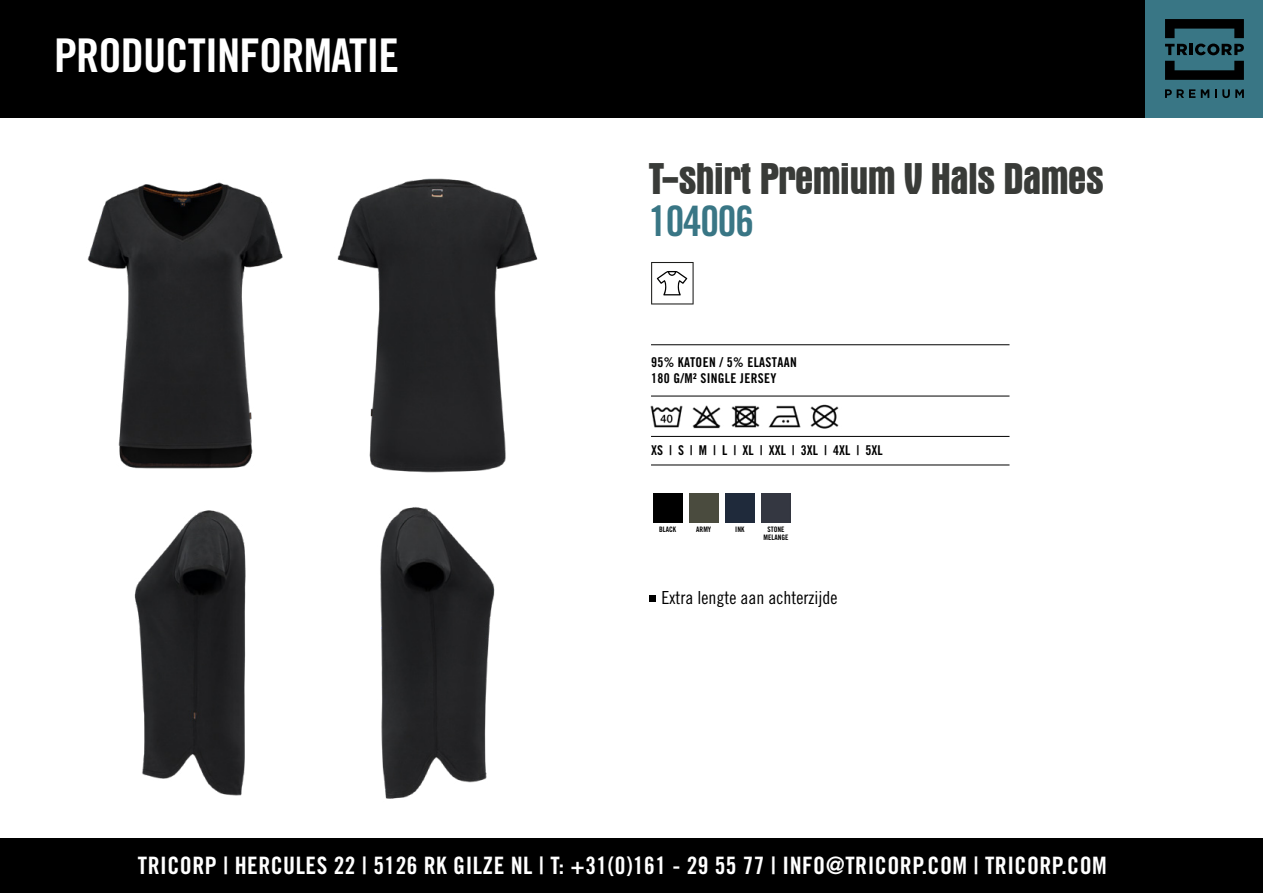
<style>
.page{position:relative;width:1263px;height:893px;background:#fff}
.page>*{position:absolute;margin:0;border:0;box-sizing:border-box;transform-origin:0 0}
.t1{font:46.5px "Trade Gothic LT Std Bd Cn 20";letter-spacing:-.02em;color:#fff}
.t2{font:700 condensed 45px "Aurora BT";letter-spacing:-.025em;color:#393b38}
.t3{font:42px "Trade Gothic LT Std Bd Cn 20";letter-spacing:-.03em;color:#397685}
.t4{font:24px "Trade Gothic LT Std Bd Cn 20";letter-spacing:.02em;color:#fff}
.t5{font:18px "Trade Gothic LT Std Cn 18";color:#000}
.t6{font:13.5px/16.5px "Trade Gothic LT Std Bd Cn 20";letter-spacing:.025em;color:#000}
.t7{font:13.5px "Trade Gothic LT Std Bd Cn 20";color:#000}
.t8{font:7.5px/7.5px "Trade Gothic LT Std Bd Cn 20";color:#000;text-align:center}
</style>
<div class="page">
<div style="left:0;top:0;width:1263px;height:117px;background:#000"></div>
<div style="left:1146px;top:0;width:117px;height:117px;background:#397685"></div>
<svg style="left:1165px;top:44px;width:79px;height:11px"></svg>
<svg style="left:1165px;top:19px;width:79px;height:19px"></svg>
<svg style="left:1165px;top:61px;width:79px;height:19px"></svg>
<svg style="left:1165px;top:89px;width:30px;height:9px"></svg>
<svg style="left:1201px;top:89px;width:8px;height:9px"></svg>
<svg style="left:1215px;top:89px;width:29px;height:9px"></svg>
<div style="left:0;top:839px;width:1263px;height:54px;background:#000"></div>
<img style="left:87px;top:182px;width:196px;height:287px">
<img style="left:337px;top:178px;width:201px;height:295px">
<hr style="left:651px;top:344px;width:358px;height:1px;background:#000">
<hr style="left:651px;top:396px;width:358px;height:1px;background:#000">
<hr style="left:651px;top:436px;width:358px;height:1px;background:#000">
<hr style="left:651px;top:465px;width:358px;height:1px;background:#000">
<img style="left:650px;top:405px;width:33px;height:23px">
<img style="left:692px;top:405px;width:29px;height:24px">
<img style="left:731px;top:405px;width:29px;height:23px">
<img style="left:768px;top:405px;width:33px;height:23px">
<img style="left:810px;top:404px;width:29px;height:25px">
<img style="left:653px;top:493px;width:29px;height:29px">
<img style="left:689px;top:493px;width:29px;height:29px">
<img style="left:725px;top:493px;width:29px;height:29px">
<img style="left:761px;top:493px;width:29px;height:29px">
<svg style="left:651px;top:262px;width:43px;height:42px"></svg>
<img style="left:134px;top:510px;width:112px;height:286px">
<img style="left:380px;top:507px;width:115px;height:292px">
<svg style="left:649px;top:596px;width:6px;height:6px"></svg>
<h1 class="t1" style="left:54px;top:27px;width:347px">PRODUCTINFORMATIE</h1>
<h2 class="t2" style="left:648px;top:153px;width:457px">T-shirt Premium V Hals Dames</h2>
<h3 class="t3" style="left:648px;top:195px;width:107px">104006</h3>
<p class="t6" style="left:651px;top:354px;width:147px">95% KATOEN / 5% ELASTAAN<br>180 G/M² SINGLE JERSEY</p>
<p class="t7" style="left:651px;top:442px;width:233px">XS | S | M | L | XL | XXL | 3XL | 4XL | 5XL</p>
<p class="t8" style="left:659px;top:526px;width:19px">BLACK</p>
<p class="t8" style="left:696px;top:526px;width:16px">ARMY</p>
<p class="t8" style="left:735px;top:526px;width:11px">INK</p>
<p class="t8" style="left:763px;top:526px;width:26px">STONE<br>MELANGE</p>
<p class="t5" style="left:661px;top:587px;width:177px">Extra lengte aan achterzijde</p>
<p class="t4" style="left:138px;top:850px;width:970px">TRICORP | HERCULES 22 | 5126 RK GILZE NL | T: +31(0)161 - 29 55 77 | INFO@TRICORP.COM | TRICORP.COM</p>
</div>
